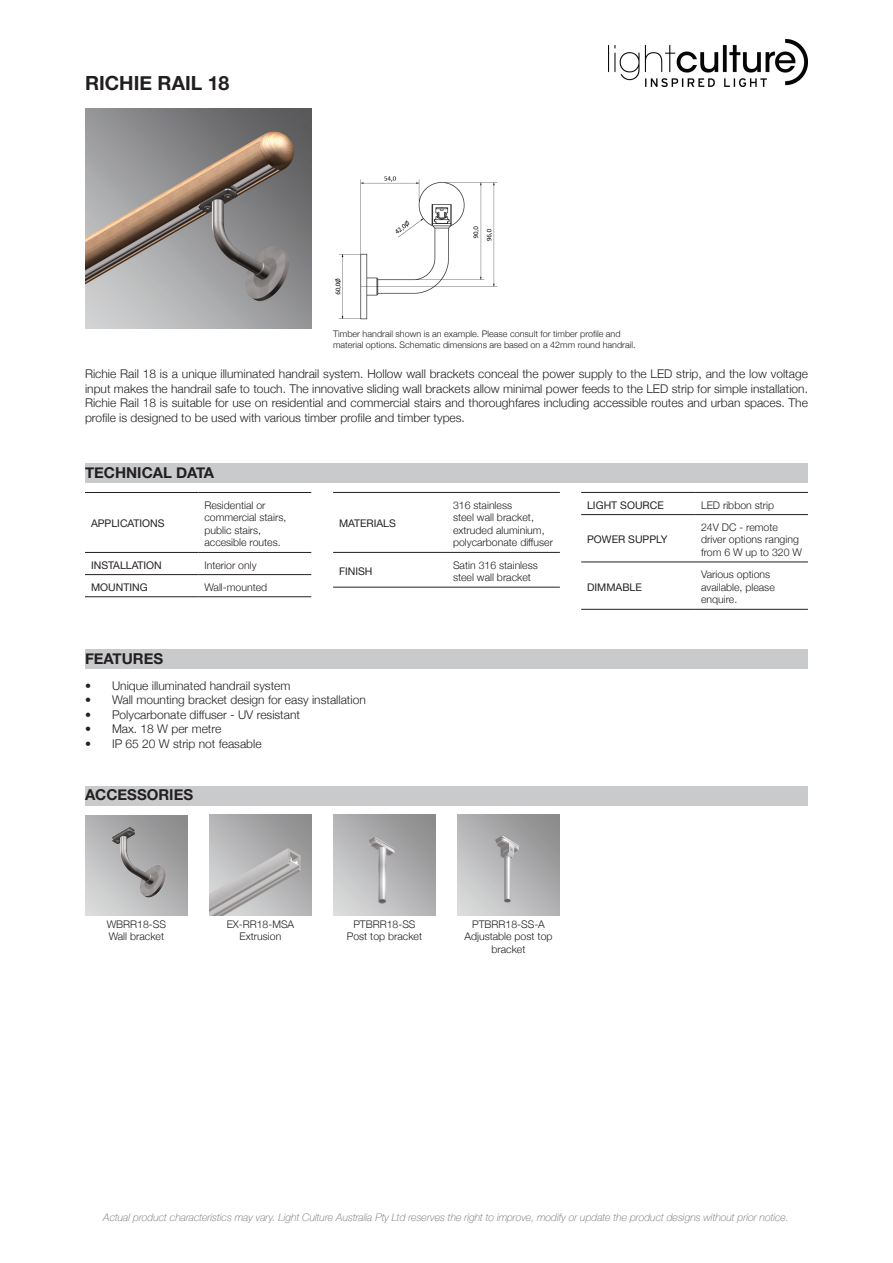
<style>
.page{position:relative;width:893px;height:1263px;background:#fff}
.page>*{position:absolute;margin:0;border:0;box-sizing:border-box;transform-origin:0 0}
.t1{font:700 19.5px "Helvetica Neue";color:#231f20}
.t2{font:700 15px "Helvetica Neue";color:#231f20}
.t3{font:300 12px/14.4px "Helvetica Neue";color:#231f20;text-align:justify}
.t4{font:300 10.5px/12.6px "Helvetica Neue";color:#231f20}
.t5{font:italic 100 10.5px "Helvetica Neue";color:#636366}
.t6{font:10.5px "Helvetica Neue";color:#231f20}
.t7{font:300 9px/10.8px "Helvetica Neue";color:#231f20}
</style>
<div class="page">
<img style="left:608px;top:39px;width:200px;height:47px">
<hr style="left:85px;top:492px;width:113px;height:1px;background:#231f20">
<hr style="left:198px;top:492px;width:113px;height:1px;background:#231f20">
<hr style="left:85px;top:552px;width:113px;height:1px;background:#231f20">
<hr style="left:198px;top:552px;width:113px;height:1px;background:#231f20">
<hr style="left:85px;top:574px;width:113px;height:1px;background:#231f20">
<hr style="left:198px;top:574px;width:113px;height:1px;background:#231f20">
<hr style="left:85px;top:596px;width:113px;height:1px;background:#231f20">
<hr style="left:198px;top:596px;width:113px;height:1px;background:#231f20">
<hr style="left:333px;top:492px;width:114px;height:1px;background:#231f20">
<hr style="left:447px;top:492px;width:113px;height:1px;background:#231f20">
<hr style="left:333px;top:552px;width:114px;height:1px;background:#231f20">
<hr style="left:447px;top:552px;width:113px;height:1px;background:#231f20">
<hr style="left:333px;top:587px;width:114px;height:1px;background:#231f20">
<hr style="left:447px;top:587px;width:113px;height:1px;background:#231f20">
<hr style="left:581px;top:492px;width:114px;height:1px;background:#231f20">
<hr style="left:695px;top:492px;width:113px;height:1px;background:#231f20">
<hr style="left:581px;top:514px;width:114px;height:1px;background:#231f20">
<hr style="left:695px;top:514px;width:113px;height:1px;background:#231f20">
<hr style="left:581px;top:562px;width:114px;height:1px;background:#231f20">
<hr style="left:695px;top:562px;width:113px;height:1px;background:#231f20">
<hr style="left:581px;top:609px;width:114px;height:1px;background:#231f20">
<hr style="left:695px;top:609px;width:113px;height:1px;background:#231f20">
<div style="left:85px;top:463px;width:723px;height:19px;background:#c9cacc"></div>
<div style="left:85px;top:786px;width:723px;height:19px;background:#c9cacc"></div>
<img style="left:209px;top:815px;width:103px;height:101px">
<img style="left:85px;top:109px;width:227px;height:219px">
<img style="left:333px;top:815px;width:103px;height:101px">
<img style="left:457px;top:815px;width:103px;height:101px">
<div style="left:85px;top:649px;width:723px;height:20px;background:#c9cacc"></div>
<img style="left:334px;top:176px;width:164px;height:144px">
<img style="left:85px;top:822px;width:103px;height:81px">
<h1 class="t1" style="left:85px;top:68px;width:146px">RICHIE RAIL 18</h1>
<p class="t7" style="left:333px;top:328px;width:304px">Timber handrail shown is an example. Please consult for timber profile and material options. Schematic dimensions are based on a 42mm round handrail.</p>
<p class="t3" style="left:85px;top:366px;width:724px">Richie Rail 18 is a unique illuminated handrail system. Hollow wall brackets conceal the power supply to the LED strip, and the low voltage input makes the handrail safe to touch. The innovative sliding wall brackets allow minimal power feeds to the LED strip for simple installation.<br>Richie Rail 18 is suitable for use on residential and commercial stairs and thoroughfares including accessible routes and urban spaces. The profile is designed to be used with various timber profile and timber types.</p>
<p class="t2" style="left:85px;top:460px;width:131px">TECHNICAL DATA</p>
<p class="t6" style="left:91px;top:516px;width:75px">APPLICATIONS</p>
<p class="t4" style="left:204px;top:498px;width:83px">Residential or commercial stairs, public stairs, accesible routes.</p>
<p class="t6" style="left:91px;top:557px;width:72px">INSTALLATION</p>
<p class="t4" style="left:204px;top:558px;width:54px">Interior only</p>
<p class="t6" style="left:91px;top:579px;width:58px">MOUNTING</p>
<p class="t4" style="left:204px;top:580px;width:64px">Wall-mounted</p>
<p class="t2" style="left:85px;top:647px;width:80px">FEATURES</p>
<p class="t6" style="left:339px;top:516px;width:58px">MATERIALS</p>
<p class="t4" style="left:453px;top:498px;width:101px">316 stainless<br>steel wall bracket, extruded aluminium, polycarbonate diffuser</p>
<p class="t6" style="left:339px;top:563px;width:35px">FINISH</p>
<p class="t4" style="left:453px;top:558px;width:86px">Satin 316 stainless steel wall bracket</p>
<p class="t3" style="left:85px;top:678px;width:207px">• Unique illuminated handrail system</p>
<p class="t3" style="left:85px;top:692px;width:282px">• Wall mounting bracket design for easy installation</p>
<p class="t3" style="left:85px;top:706px;width:217px">• Polycarbonate diffuser - UV resistant</p>
<p class="t3" style="left:85px;top:721px;width:138px">• Max. 18 W per metre</p>
<p class="t3" style="left:85px;top:735px;width:178px">• IP 65 20 W strip not feasable</p>
<p class="t2" style="left:85px;top:783px;width:110px">ACCESSORIES</p>
<p class="t6" style="left:587px;top:497px;width:78px">LIGHT SOURCE</p>
<p class="t4" style="left:701px;top:498px;width:75px">LED ribbon strip</p>
<p class="t6" style="left:587px;top:532px;width:82px">POWER SUPPLY</p>
<p class="t4" style="left:701px;top:520px;width:102px">24V DC - remote driver options ranging from 6 W up to 320 W</p>
<p class="t6" style="left:587px;top:579px;width:56px">DIMMABLE</p>
<p class="t4" style="left:701px;top:567px;width:75px">Various options available, please enquire.</p>
<p class="t4" style="left:107px;top:917px;width:61px">WBRR18-SS<br>Wall bracket</p>
<p class="t4" style="left:227px;top:917px;width:69px;text-align:center">EX-RR18-MSA<br>Extrusion</p>
<p class="t4" style="left:347px;top:917px;width:77px;text-align:center">PTBRR18-SS<br>Post top bracket</p>
<p class="t4" style="left:464px;top:917px;width:90px;text-align:center">PTBRR18-SS-A<br>Adjustable post top bracket</p>
<p class="t5" style="left:103px;top:1209px;width:687px">Actual product characteristics may vary. Light Culture Australia Pty Ltd reserves the right to improve, modify or update the product designs without prior notice.</p>
</div>
